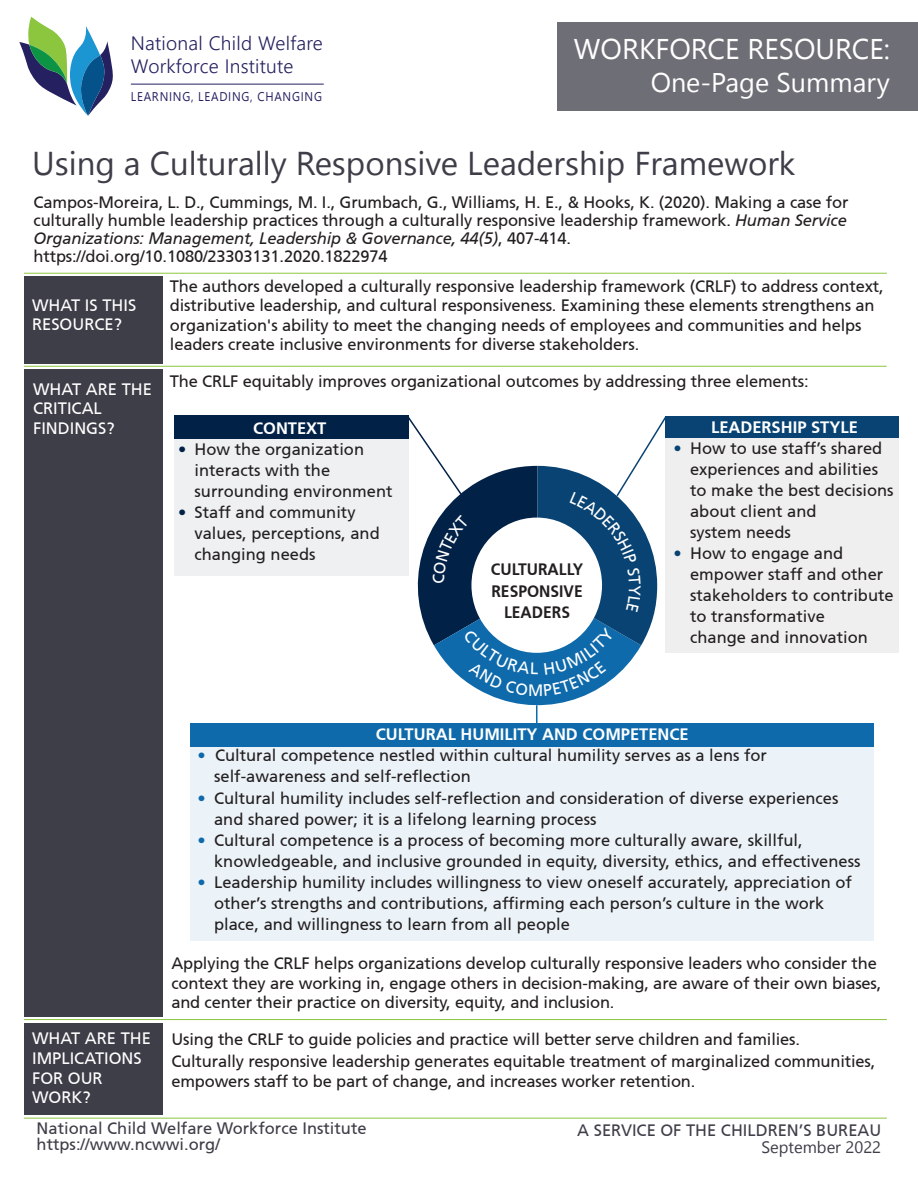
<style>
.page{position:relative;width:918px;height:1188px;background:#fff}
.page>*{position:absolute;margin:0;border:0;box-sizing:border-box;transform-origin:0 0}
.t1{font:33px "Nirmala UI";color:#3e3e49}
.t2{font:28.5px "Nirmala UI";color:#fff}
.t3{font:27px "Nirmala UI";color:#fff}
.t4{font:300 19.35px/23.2px "Nirmala UI";letter-spacing:.015em;color:#252161}
.t5{font:16.5px/19.5px "Articulate";letter-spacing:-.01em;color:#231f20}
.t6{font:16.5px "Articulate";color:#3e3e49}
.t7{font:16.5px/19.5px "Articulate";color:#fff}
.t8{font:700 16.5px "Articulate";color:#fff}
.t9{font:700 16.5px "Articulate";color:#231f20;scale:.95 1}
.t10{font:16.5px "Nirmala UI";color:#3e3e49}
.t11{font:12.6px "Nirmala UI";letter-spacing:.065em;color:#252161;scale:.92 1}
.s1{font-style:italic}
.s2{color:#012147}
.s3{color:#084373}
.s4{color:#0e6aab}
</style>
<div class="page">
<div style="left:665px;top:416px;width:234px;height:22px;background:#084373"></div>
<div style="left:665px;top:438px;width:234px;height:215px;background:#efefef"></div>
<div style="left:190px;top:746px;width:683px;height:195px;background:#ecf3f8"></div>
<hr style="left:24px;top:273px;width:863px;height:1px;background:#8dc63f">
<hr style="left:24px;top:1118px;width:863px;height:1px;background:#8dc63f">
<hr style="left:24px;top:1019px;width:863px;height:1px;background:#8dc63f">
<hr style="left:24px;top:366px;width:863px;height:1px;background:#8dc63f">
<hr style="left:131px;top:84px;width:193px;height:1px;background:#252161">
<svg style="left:19px;top:17px;width:94px;height:99px"></svg>
<div style="left:558px;top:22px;width:360px;height:89px;background:#6e6e76"></div>
<div style="left:24px;top:276px;width:138px;height:87px;background:#3e3e49"></div>
<div style="left:24px;top:369px;width:138px;height:648px;background:#3e3e49"></div>
<div style="left:174px;top:415px;width:234px;height:24px;background:#012147"></div>
<div style="left:174px;top:439px;width:234px;height:136px;background:#eef0f2"></div>
<div style="left:190px;top:723px;width:683px;height:23px;background:#0e6aab"></div>
<hr style="left:536px;top:705px;width:2px;height:23px;background:#0e6aab">
<div style="left:24px;top:1023px;width:138px;height:92px;background:#3e3e49"></div>
<svg style="left:401px;top:415px;width:264px;height:307px"></svg>
<p class="t4" style="left:131px;top:30px;width:194px">National Child Welfare<br>Workforce Institute</p>
<p class="t11" style="left:131px;top:86px;width:209px">LEARNING, LEADING, CHANGING</p>
<p class="t2" style="left:574px;top:26px;width:318px">WORKFORCE RESOURCE:</p>
<p class="t3" style="left:651px;top:60px;width:241px">One-Page Summary</p>
<h1 class="t1" style="left:32px;top:137px;width:765px">Using a Culturally Responsive Leadership Framework</h1>
<p class="t5" style="left:34px;top:193px;width:816px;line-height:18px">Campos-Moreira, L. D., Cummings, M. I., Grumbach, G., Williams, H. E., &amp; Hooks, K. (2020). Making a case for culturally humble leadership practices through a culturally responsive leadership framework. <span class="s1">Human Service Organizations: Management, Leadership &amp; Governance, 44(5)</span>, 407-414. https://doi.org/10.1080/23303131.2020.1822974</p>
<p class="t5" style="left:170px;top:276px;width:715px">The authors developed a culturally responsive leadership framework (CRLF) to address context, distributive leadership, and cultural responsiveness. Examining these elements strengthens an organization's ability to meet the changing needs of employees and communities and helps leaders create inclusive environments for diverse stakeholders.</p>
<p class="t7" style="left:32px;top:295px;width:106px">WHAT IS THIS<br>RESOURCE?</p>
<p class="t7" style="left:33px;top:379px;width:120px">WHAT ARE THE</p>
<p class="t5" style="left:170px;top:372px;width:640px">The CRLF equitably improves organizational outcomes by addressing three elements:</p>
<p class="t7" style="left:33px;top:399px;width:83px">CRITICAL<br>FINDINGS?</p>
<p class="t8" style="left:253px;top:418px;width:75px">CONTEXT</p>
<p class="t8" style="left:711px;top:418px;width:148px">LEADERSHIP STYLE</p>
<p class="t5" style="left:178px;top:439px;width:188px"><span class="s2">•</span> How the organization</p>
<p class="t5" style="left:674px;top:439px;width:210px"><span class="s3">•</span> How to use staff’s shared</p>
<p class="t5" style="left:195px;top:460px;width:137px">interacts with the</p>
<p class="t5" style="left:690px;top:460px;width:189px">experiences and abilities</p>
<p class="t5" style="left:195px;top:481px;width:200px">surrounding environment</p>
<p class="t5" style="left:690px;top:481px;width:205px">to make the best decisions</p>
<p class="t5" style="left:178px;top:502px;width:179px"><span class="s2">•</span> Staff and community</p>
<p class="t5" style="left:690px;top:502px;width:128px">about client and</p>
<p class="t5" style="left:195px;top:523px;width:187px">values, perceptions, and</p>
<p class="t5" style="left:690px;top:523px;width:102px">system needs</p>
<p class="t5" style="left:195px;top:544px;width:123px">changing needs</p>
<p class="t5" style="left:674px;top:544px;width:171px"><span class="s3">•</span> How to engage and</p>
<p class="t9" style="left:491px;top:560px;width:99px">CULTURALLY</p>
<p class="t5" style="left:690px;top:565px;width:195px">empower staff and other</p>
<p class="t9" style="left:491px;top:581px;width:98px">RESPONSIVE</p>
<p class="t5" style="left:690px;top:586px;width:205px">stakeholders to contribute</p>
<p class="t9" style="left:504px;top:603px;width:71px">LEADERS</p>
<p class="t5" style="left:690px;top:607px;width:136px">to transformative</p>
<p class="t5" style="left:690px;top:628px;width:179px">change and innovation</p>
<p class="t7" style="left:528px;top:680px;width:17px">M</p>
<p class="t8" style="left:376px;top:725px;width:314px">CULTURAL HUMILITY AND COMPETENCE</p>
<p class="t5" style="left:214px;top:745px;width:554px;line-height:21px;text-indent:-16px"><span class="s4">•</span> Cultural competence nestled within cultural humility serves as a lens for self-awareness and self-reflection</p>
<p class="t5" style="left:214px;top:787px;width:626px;line-height:21px;text-indent:-16px"><span class="s4">•</span> Cultural humility includes self-reflection and consideration of diverse experiences and shared power; it is a lifelong learning process</p>
<p class="t5" style="left:214px;top:829px;width:648px;line-height:21px;text-indent:-16px"><span class="s4">•</span> Cultural competence is a process of becoming more culturally aware, skillful, knowledgeable, and inclusive grounded in equity, diversity, ethics, and effectiveness</p>
<p class="t5" style="left:214px;top:871px;width:639px;line-height:21px;text-indent:-16px"><span class="s4">•</span> Leadership humility includes willingness to view oneself accurately, appreciation of other’s strengths and contributions, affirming each person’s culture in the work place, and willingness to learn from all people</p>
<p class="t5" style="left:171px;top:953px;width:712px">Applying the CRLF helps organizations develop culturally responsive leaders who consider the context they are working in, engage others in decision-making, are aware of their own biases, and center their practice on diversity, equity, and inclusion.</p>
<p class="t7" style="left:32px;top:1029px;width:120px">WHAT ARE THE<br>IMPLICATIONS<br>FOR OUR<br>WORK?</p>
<p class="t5" style="left:171px;top:1027px;width:706px;line-height:22.5px">Using the CRLF to guide policies and practice will better serve children and families.<br>Culturally responsive leadership generates equitable treatment of marginalized communities,</p>
<p class="t5" style="left:171px;top:1071px;width:526px">empowers staff to be part of change, and increases worker retention.</p>
<p class="t6" style="left:37px;top:1118px;width:332px">National Child Welfare Workforce Institute</p>
<p class="t6" style="left:577px;top:1120px;width:306px">A SERVICE OF THE CHILDREN’S BUREAU</p>
<p class="t6" style="left:37px;top:1135px;width:185px">https://www.ncwwi.org/</p>
<p class="t10" style="left:761px;top:1134px;width:121px">September 2022</p>
</div>
